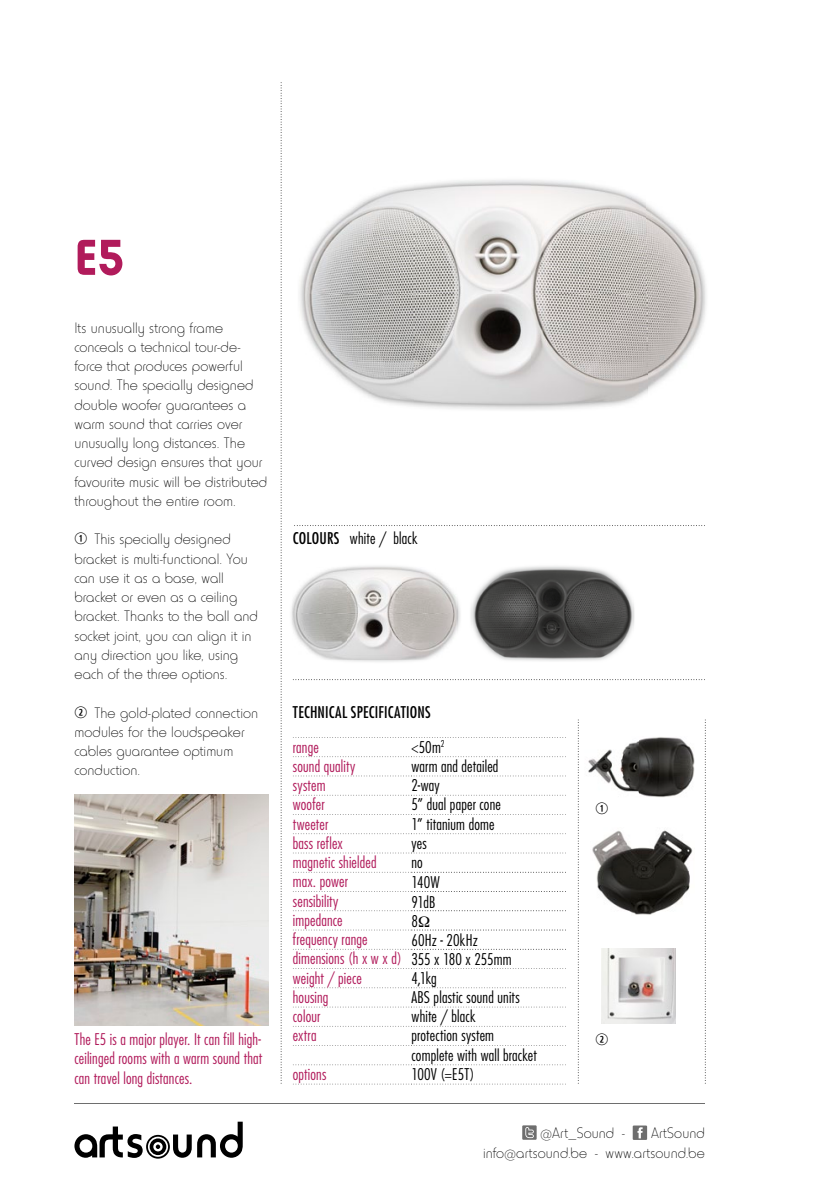
<style>
.page{position:relative;width:819px;height:1191px;background:#fff}
.page>*{position:absolute;margin:0;border:0;box-sizing:border-box;transform-origin:0 0}
.t1{font:700 52.5px "Horatio EF";color:#b11b5b}
.t2{font:300 15.75px/19.2px "Horatio EF";letter-spacing:.005em;color:#000}
.t3{font:300 condensed 15.75px/19.2px "Futura";letter-spacing:.01em;color:#b11b5b;text-align:justify}
.t4{font:300 condensed 15.75px/19.2px "Futura";letter-spacing:.01em;color:#000}
.t5{font:condensed 15.75px "Futura";letter-spacing:.015em;color:#000}
.s1{color:#000}
</style>
<div class="page">
<svg style="left:281px;top:82px;width:1px;height:1001px"></svg>
<svg style="left:294px;top:525px;width:409px;height:1px"></svg>
<svg style="left:293px;top:679px;width:410px;height:1px"></svg>
<svg style="left:577px;top:722px;width:1px;height:359px"></svg>
<svg style="left:704px;top:722px;width:1px;height:359px"></svg>
<img style="left:299px;top:180px;width:405px;height:228px">
<img style="left:291px;top:566px;width:169px;height:96px">
<img style="left:293px;top:567px;width:164px;height:93px">
<img style="left:471px;top:566px;width:164px;height:95px">
<img style="left:472px;top:567px;width:161px;height:93px">
<img style="left:588px;top:737px;width:106px;height:60px">
<img style="left:592px;top:830px;width:101px;height:85px">
<img style="left:601px;top:948px;width:74px;height:75px">
<hr style="left:74px;top:1103px;width:630px;height:1px;background:#6e6e6e">
<svg style="left:74px;top:1121px;width:169px;height:37px"></svg>
<div style="left:522px;top:1125px;width:14px;height:14px;background:#6e6e6e"></div>
<svg style="left:525px;top:1127px;width:9px;height:11px"></svg>
<div style="left:632px;top:1125px;width:15px;height:15px;background:#6e6e6e"></div>
<svg style="left:637px;top:1127px;width:5px;height:11px"></svg>
<svg style="left:293px;top:814px;width:273px;height:1px"></svg>
<svg style="left:293px;top:833px;width:273px;height:1px"></svg>
<svg style="left:293px;top:852px;width:273px;height:1px"></svg>
<svg style="left:293px;top:968px;width:273px;height:1px"></svg>
<svg style="left:293px;top:987px;width:273px;height:1px"></svg>
<svg style="left:293px;top:1006px;width:273px;height:1px"></svg>
<svg style="left:293px;top:1026px;width:273px;height:1px"></svg>
<svg style="left:293px;top:872px;width:273px;height:1px"></svg>
<svg style="left:293px;top:891px;width:273px;height:1px"></svg>
<svg style="left:411px;top:948px;width:155px;height:1px"></svg>
<svg style="left:293px;top:756px;width:273px;height:1px"></svg>
<svg style="left:293px;top:1045px;width:273px;height:1px"></svg>
<svg style="left:293px;top:1064px;width:273px;height:1px"></svg>
<svg style="left:293px;top:775px;width:273px;height:1px"></svg>
<svg style="left:293px;top:794px;width:273px;height:1px"></svg>
<svg style="left:293px;top:737px;width:273px;height:1px"></svg>
<svg style="left:293px;top:1083px;width:273px;height:1px"></svg>
<img style="left:74px;top:794px;width:194px;height:232px">
<svg style="left:293px;top:910px;width:273px;height:20px"></svg>
<h1 class="t1" style="left:74px;top:228px;width:51px">E5</h1>
<p class="t2" style="left:74px;top:318px;width:194px">Its unusually strong frame conceals a technical tour-de&shy;force that produces powerful sound. The specially designed double woofer guarantees a warm sound that carries over unusually long distances. The curved design ensures that your favourite music will be distributed throughout the entire room.</p>
<p class="t2" style="left:74px;top:530px;width:185px;text-indent:20px">This specially designed bracket is multi- functional. You can use it as a base, wall bracket or even as a ceiling bracket. Thanks to the ball and socket joint, you can align it in any direction you like, using each of the three options.</p>
<p class="t2" style="left:74px;top:703px;width:185px;text-indent:20px">The gold-plated connection modules for the loudspeaker cables guarantee optimum conduction.</p>
<p class="t3" style="left:74px;top:1029px;width:189px">The E5 is a major player. It can fill high&shy;ceilinged rooms with a warm sound that can travel long distances.</p>
<p class="t5" style="left:293px;top:529px;width:48px">COLOURS</p>
<p class="t4" style="left:350px;top:528px;width:69px">white / black</p>
<p class="t5" style="left:293px;top:702px;width:139px">TECHNICAL SPECIFICATIONS</p>
<p class="t3" style="left:293px;top:737px;width:28px">range</p>
<p class="t4" style="left:411px;top:737px;width:35px">&lt;50m<sup>2</sup></p>
<p class="t3" style="left:293px;top:756px;width:64px">sound quality</p>
<p class="t4" style="left:411px;top:756px;width:88px">warm and detailed</p>
<p class="t3" style="left:293px;top:775px;width:34px">system</p>
<p class="t4" style="left:411px;top:775px;width:30px">2-way</p>
<p class="t3" style="left:293px;top:794px;width:33px">woofer</p>
<p class="t4" style="left:411px;top:794px;width:91px">5” dual paper cone</p>
<p class="t3" style="left:293px;top:814px;width:37px">tweeter</p>
<p class="t4" style="left:411px;top:814px;width:84px">1” titanium dome</p>
<p class="t3" style="left:293px;top:833px;width:51px">bass reflex</p>
<p class="t4" style="left:411px;top:833px;width:17px">yes</p>
<p class="t3" style="left:293px;top:852px;width:85px">magnetic shielded</p>
<p class="t4" style="left:411px;top:852px;width:13px">no</p>
<p class="t3" style="left:293px;top:871px;width:57px">max. power</p>
<p class="t4" style="left:411px;top:872px;width:30px">140W</p>
<p class="t3" style="left:293px;top:890px;width:47px">sensibility</p>
<p class="t4" style="left:411px;top:892px;width:25px">91dB</p>
<p class="t3" style="left:293px;top:910px;width:51px">impedance</p>
<p class="t4" style="left:411px;top:911px;width:8px">8</p>
<p class="t3" style="left:293px;top:929px;width:76px">frequency range</p>
<p class="t3" style="left:293px;top:930px;width:220px;line-height:18.7px;text-align:left;text-indent:119px"><span class="s1">60Hz - 20kHz </span>dimensions (h x w x d) <span class="s1">355 x 180 x 255mm </span>weight / piece</p>
<p class="t4" style="left:411px;top:967px;width:27px">4,1kg</p>
<p class="t3" style="left:293px;top:987px;width:37px">housing</p>
<p class="t4" style="left:411px;top:987px;width:110px">ABS plastic sound units</p>
<p class="t3" style="left:293px;top:1006px;width:29px">colour</p>
<p class="t4" style="left:411px;top:1006px;width:66px">white / black</p>
<p class="t3" style="left:293px;top:1025px;width:25px">extra</p>
<p class="t4" style="left:411px;top:1025px;width:127px">protection system complete with wall bracket</p>
<p class="t3" style="left:293px;top:1064px;width:35px">options</p>
<p class="t4" style="left:411px;top:1064px;width:64px">100V (=E5T)</p>
<p class="t2" style="left:483px;top:1123px;width:223px;line-height:19.9px;text-align:right">ArtSound<br>info@artsound.be - www.artsound.be</p>
<p class="t2" style="left:540px;top:1123px;width:86px">@Art_Sound -</p>
</div>
